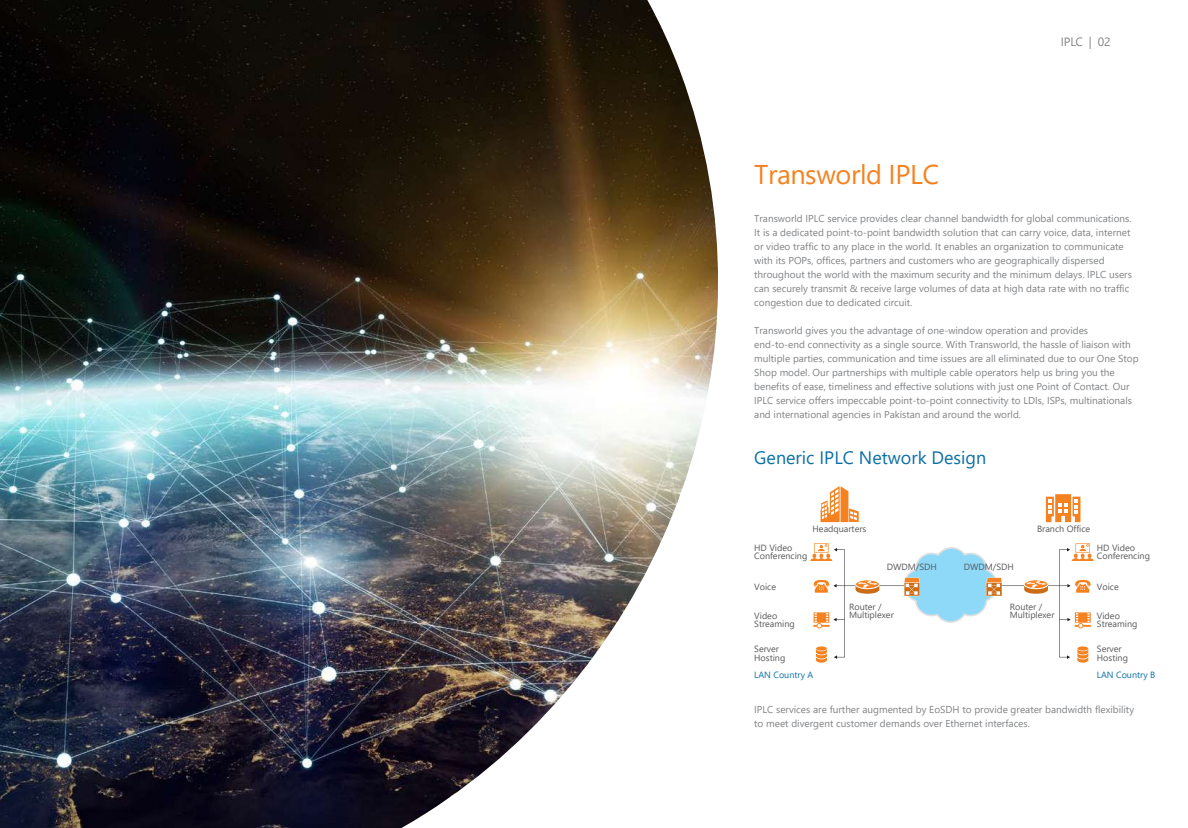
<style>
.page{position:relative;width:1188px;height:828px;background:#fff}
.page>*{position:absolute;margin:0;border:0;box-sizing:border-box;transform-origin:0 0}
.t1{font:27.1px "Segoe UI";letter-spacing:-.015em;color:#f58220}
.t2{font:18px "Segoe UI";color:#0c70a5}
.t3{font:12px "Segoe UI";letter-spacing:-.015em;color:#808285}
.t4{font:10px/14px "Segoe UI";color:#808285}
.t5{font:9px/8.3px "Segoe UI";color:#58595b}
.t6{font:9px "Segoe UI";color:#0c70a5}
</style>
<div class="page">
<img style="left:0;top:0;width:718px;height:828px">
<svg style="left:821px;top:486px;width:38px;height:36px"></svg>
<svg style="left:1046px;top:494px;width:34px;height:28px"></svg>
<svg style="left:810px;top:543px;width:284px;height:120px"></svg>
<p class="t3" style="left:1061px;top:30px;width:51px">IPLC | 02</p>
<h1 class="t1" style="left:754px;top:149px;width:187px">Transworld IPLC</h1>
<p class="t4" style="left:754px;top:211px;width:379px">Transworld IPLC service provides clear channel bandwidth for global communications.<br>It is a dedicated point-to-point bandwidth solution that can carry voice, data, internet or video traffic to any place in the world. It enables an organization to communicate with its POPs, offices, partners and customers who are geographically dispersed throughout the world with the maximum security and the minimum delays. IPLC users can securely transmit &amp; receive large volumes of data at high data rate with no traffic congestion due to dedicated circuit.</p>
<p class="t4" style="left:754px;top:323px;width:386px">Transworld gives you the advantage of one-window operation and provides end-to-end connectivity as a single source. With Transworld, the hassle of liaison with multiple parties, communication and time issues are all eliminated due to our One Stop Shop model. Our partnerships with multiple cable operators help us bring you the benefits of ease, timeliness and effective solutions with just one Point of Contact. Our IPLC service offers impeccable point-to-point connectivity to LDIs, ISPs, multinationals and international agencies in Pakistan and around the world.</p>
<h2 class="t2" style="left:754px;top:440px;width:234px">Generic IPLC Network Design</h2>
<p class="t5" style="left:813px;top:524px;width:55px">Headquarters</p>
<p class="t5" style="left:1037px;top:524px;width:55px">Branch Office</p>
<p class="t5" style="left:754px;top:543px;width:55px">HD Video<br>Conferencing</p>
<p class="t5" style="left:754px;top:582px;width:23px">Voice</p>
<p class="t5" style="left:887px;top:562px;width:52px">DWDM/SDH</p>
<p class="t5" style="left:964px;top:562px;width:52px">DWDM/SDH</p>
<p class="t5" style="left:849px;top:602px;width:46px">Router /<br>Multiplexer</p>
<p class="t5" style="left:1010px;top:602px;width:34px">Router /</p>
<p class="t5" style="left:754px;top:610px;width:25px">Video</p>
<p class="t5" style="left:1010px;top:610px;width:46px">Multiplexer</p>
<p class="t5" style="left:754px;top:619px;width:42px">Streaming</p>
<p class="t5" style="left:754px;top:644px;width:33px">Server<br>Hosting</p>
<p class="t6" style="left:754px;top:666px;width:61px">LAN Country A</p>
<p class="t5" style="left:1097px;top:543px;width:55px">HD Video<br>Conferencing</p>
<p class="t5" style="left:1097px;top:582px;width:23px">Voice</p>
<p class="t5" style="left:1097px;top:610px;width:42px">Video<br>Streaming</p>
<p class="t5" style="left:1097px;top:644px;width:33px">Server<br>Hosting</p>
<p class="t6" style="left:1097px;top:666px;width:60px">LAN Country B</p>
<p class="t4" style="left:754px;top:702px;width:381px">IPLC services are further augmented by EoSDH to provide greater bandwidth flexibility to meet divergent customer demands over Ethernet interfaces.</p>
</div>
